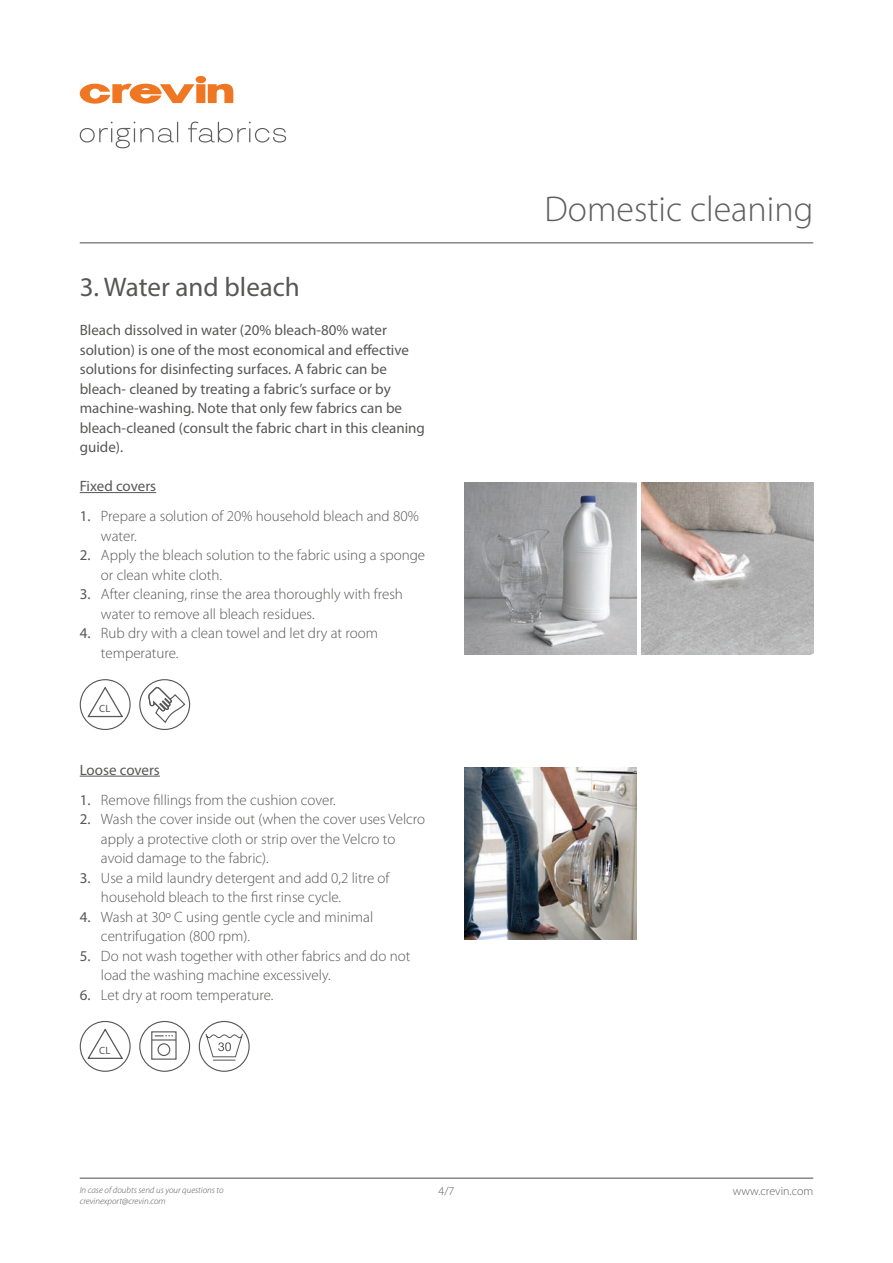
<style>
.page{position:relative;width:893px;height:1263px;background:#fff}
.page>*{position:absolute;margin:0;border:0;box-sizing:border-box;transform-origin:0 0}
.t1{font:300 36px "Myriad Pro";color:#5f5f5e}
.t2{font:27px "Myriad Pro";color:#575756}
.t3{font:300 15px/19.5px "Myriad Pro";color:#575756}
.t4{font:15px/19.5px "Myriad Pro";color:#575756}
.t5{font:300 12px "Myriad Pro";color:#5f5f5e}
.t6{font:10.5px "Myriad Pro";color:#575756}
.t7{font:italic 300 9px/10.8px "Myriad Pro";color:#575756}
.s1{font-weight:400}
</style>
<div class="page">
<hr style="left:80px;top:243px;width:733px;height:1px;background:#4b4b4a">
<hr style="left:80px;top:1178px;width:733px;height:1px;background:#4b4b4a">
<hr style="left:80px;top:492px;width:76px;height:1px;background:#575756">
<hr style="left:80px;top:776px;width:80px;height:1px;background:#575756">
<svg style="left:80px;top:76px;width:153px;height:28px"></svg>
<svg style="left:80px;top:122px;width:206px;height:26px"></svg>
<img style="left:465px;top:483px;width:171px;height:171px">
<img style="left:465px;top:767px;width:171px;height:172px">
<img style="left:642px;top:483px;width:171px;height:171px">
<svg style="left:87px;top:1028px;width:37px;height:31px"></svg>
<div style="left:80px;top:1021px;width:51px;height:51px;border:1px solid #575756;border-radius:50%"></div>
<div style="left:151px;top:1031px;width:26px;height:29px;background:#fff;border:1px solid #575756"></div>
<svg style="left:151px;top:1035px;width:26px;height:22px"></svg>
<div style="left:139px;top:1021px;width:51px;height:51px;border:1px solid #575756;border-radius:50%"></div>
<div style="left:199px;top:1021px;width:51px;height:51px;border:1px solid #575756;border-radius:50%"></div>
<svg style="left:205px;top:1033px;width:39px;height:28px"></svg>
<svg style="left:147px;top:687px;width:39px;height:37px"></svg>
<div style="left:139px;top:679px;width:51px;height:51px;border:1px solid #575756;border-radius:50%"></div>
<svg style="left:87px;top:686px;width:37px;height:32px"></svg>
<div style="left:80px;top:679px;width:51px;height:51px;border:1px solid #575756;border-radius:50%"></div>
<p class="t2" style="left:80px;top:270px;width:222px">3. Water and bleach</p>
<p class="t4" style="left:80px;top:320px;width:347px">Bleach dissolved in water (20% bleach-80% water solution) is one of the most economical and effective solutions for disinfecting surfaces. A fabric can be bleach- cleaned by treating a fabric’s surface or by machine-washing. Note that only few fabrics can be bleach-cleaned (consult the fabric chart in this cleaning guide).</p>
<p class="t4" style="left:80px;top:476px;width:78px">Fixed covers</p>
<p class="t3" style="left:101px;top:506px;width:319px;text-indent:-21px"><span class="s1">1.</span> Prepare a solution of 20% household bleach and 80% water.</p>
<p class="t3" style="left:101px;top:545px;width:326px;text-indent:-21px"><span class="s1">2.</span> Apply the bleach solution to the fabric using a sponge or clean white cloth.</p>
<p class="t3" style="left:101px;top:584px;width:304px;text-indent:-21px"><span class="s1">3.</span> After cleaning, rinse the area thoroughly with fresh water to remove all bleach residues.</p>
<p class="t3" style="left:101px;top:623px;width:279px;text-indent:-21px"><span class="s1">4.</span> Rub dry with a clean towel and let dry at room temperature.</p>
<p class="t6" style="left:99px;top:702px;width:13px">CL</p>
<p class="t4" style="left:80px;top:760px;width:82px">Loose covers</p>
<p class="t3" style="left:80px;top:790px;width:258px"><span class="s1">1.</span> Remove fillings from the cushion cover.</p>
<p class="t3" style="left:101px;top:809px;width:326px;text-indent:-21px"><span class="s1">2.</span> Wash the cover inside out (when the cover uses Velcro apply a protective cloth or strip over the Velcro to avoid damage to the fabric).</p>
<p class="t3" style="left:101px;top:868px;width:290px;text-indent:-21px"><span class="s1">3.</span> Use a mild laundry detergent and add 0,2 litre of household bleach to the first rinse cycle.</p>
<p class="t3" style="left:101px;top:907px;width:274px;text-indent:-21px"><span class="s1">4.</span> Wash at 30º C using gentle cycle and minimal centrifugation (800 rpm).</p>
<p class="t3" style="left:101px;top:946px;width:311px;text-indent:-21px"><span class="s1">5.</span> Do not wash together with other fabrics and do not load the washing machine excessively.</p>
<p class="t3" style="left:80px;top:985px;width:195px"><span class="s1">6.</span> Let dry at room temperature.</p>
<p class="t6" style="left:99px;top:1044px;width:13px">CL</p>
<p class="t1" style="left:544px;top:188px;width:270px">Domestic cleaning</p>
<p class="t7" style="left:80px;top:1185px;width:145px">In case of doubts send us your questions to crevinexport@crevin.com</p>
<p class="t5" style="left:438px;top:1184px;width:17px">4/7</p>
<p class="t5" style="left:733px;top:1184px;width:82px">www.crevin.com</p>
</div>
